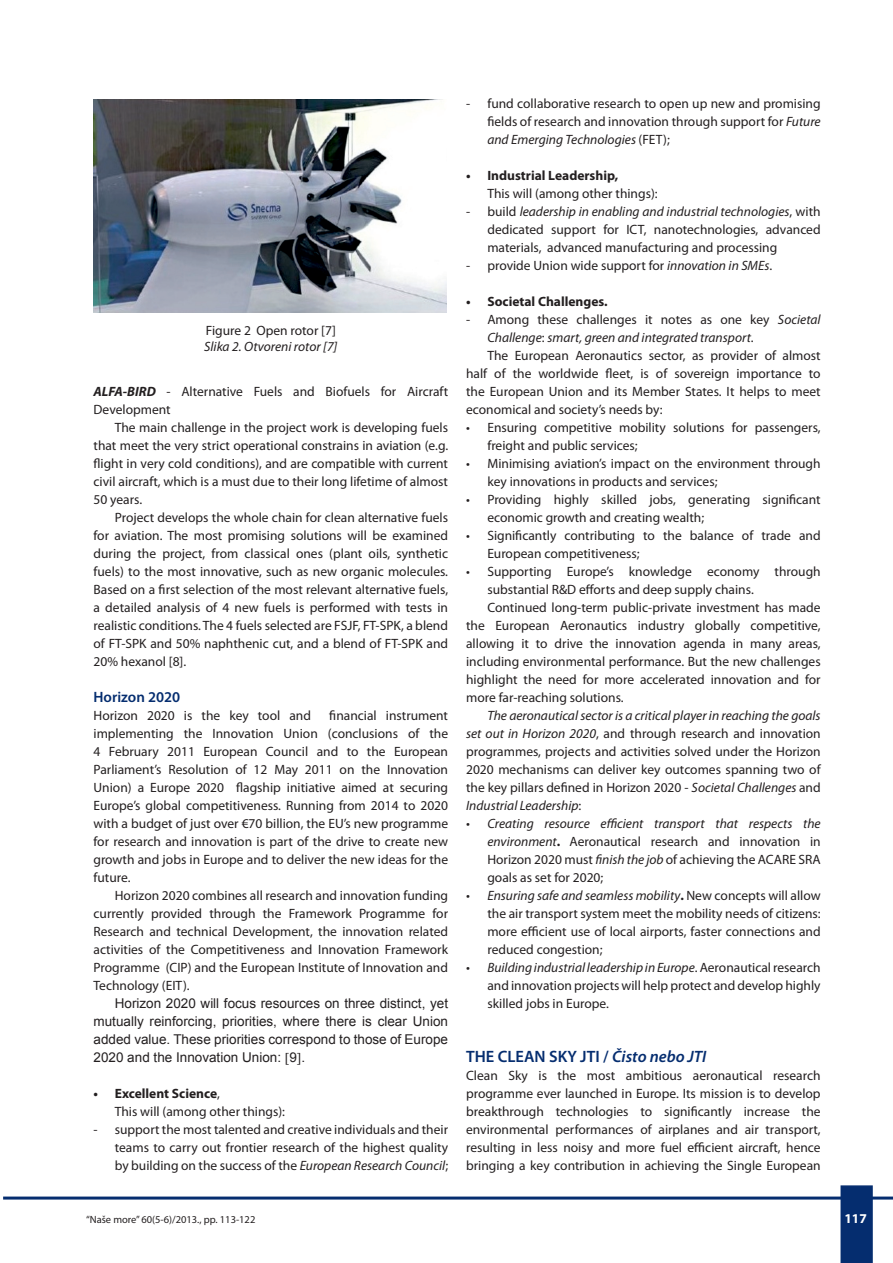
<style>
.page{position:relative;width:893px;height:1263px;background:#fff}
.page>*{position:absolute;margin:0;border:0;box-sizing:border-box;transform-origin:0 0}
.naslov_tekst{font:600 16.5px "Myriad Pro";color:#052d6f}
.ponaslov_tekst{font:600 15px "Myriad Pro";color:#052d6f}
.tekst{font:13.5px/18px "Myriad Pro";color:#231f20;text-align:justify}
.bullet{font:13.5px/18px "Myriad Pro";color:#231f20;text-align:justify}
.tekst-2{font:13.5px/18px "Arial";color:#231f20;text-align:justify}
.bullet-2{font:italic 13.5px/18px "Myriad Pro";color:#231f20}
.bullet-3{font:700 13.5px "Myriad Pro";color:#231f20}
.tekst-3{font:italic 13.5px "Myriad Pro";color:#231f20}
.t1{font:700 13.5px "Myriad Pro";color:#fff}
.t2{font:10.5px "Myriad Pro";color:#231f20}
.s1{font-weight:700;font-style:italic}
.s2{font-weight:400}
.s3{font-style:italic}
.s4{font-style:normal}
.s5{font-weight:700}
</style>
<div class="page">
<svg style="left:840px;top:1185px;width:33px;height:78px;background:#0b3272"></svg>
<hr style="left:3px;top:1196px;width:890px;height:3px;background:#052d6f">
<img style="left:94px;top:100px;width:352px;height:212px">
<p class="tekst" style="left:206px;top:321px;width:132px">Figure 2 Open rotor [7]</p>
<p class="tekst-3" style="left:204px;top:338px;width:135px">Slika 2. Otvoreni rotor [7]</p>
<p class="tekst" style="left:94px;top:382px;width:356px"><span class="s1">ALFA-BIRD</span> - Alternative Fuels and Biofuels for Aircraft<br>Development</p>
<p class="tekst" style="left:94px;top:418px;width:356px;text-indent:21px">The main challenge in the project work is developing fuels that meet the very strict operational constrains in aviation (e.g. flight in very cold conditions), and are compatible with current civil aircraft, which is a must due to their long lifetime of almost 50 years.</p>
<p class="tekst" style="left:94px;top:508px;width:356px;text-indent:21px">Project develops the whole chain for clean alternative fuels for aviation. The most promising solutions will be examined during the project, from classical ones (plant oils, synthetic fuels) to the most innovative, such as new organic molecules.<br>Based on a first selection of the most relevant alternative fuels, a detailed analysis of 4 new fuels is performed with tests in realistic conditions. The 4 fuels selected are FSJF, FT-SPK, a blend of FT-SPK and 50% naphthenic cut, and a blend of FT-SPK and 20% hexanol [8].</p>
<p class="ponaslov_tekst" style="left:94px;top:687px;width:88px">Horizon 2020</p>
<p class="tekst" style="left:94px;top:706px;width:219px">Horizon 2020 is the key tool and</p>
<p class="tekst" style="left:94px;top:706px;width:356px;text-indent:236px">financial instrument implementing the Innovation Union (conclusions of the 4 February 2011 European Council and to the European Parliament’s Resolution of 12 May 2011 on the Innovation Union) a Europe 2020 flagship initiative aimed at securing Europe’s global competitiveness. Running from 2014 to 2020 with a budget of just over €70 billion, the EU’s new programme for research and innovation is part of the drive to create new growth and jobs in Europe and to deliver the new ideas for the future.</p>
<p class="tekst" style="left:94px;top:886px;width:356px;text-indent:21px">Horizon 2020 combines all research and innovation funding currently provided through the Framework Programme for Research and technical Development, the innovation related activities of the Competitiveness and Innovation Framework Programme (CIP) and the European Institute of Innovation and Technology (EIT).</p>
<p class="tekst-2" style="left:94px;top:994px;width:356px;text-indent:21px">Horizon 2020 will focus resources on three distinct, yet mutually reinforcing, priorities, where there is clear Union added value. These priorities correspond to those of Europe 2020 and the Innovation Union: 9 .</p>
<p class="bullet-3" style="left:94px;top:1085px;width:128px">• Excellent Science<span class="s2">,</span></p>
<p class="tekst" style="left:115px;top:1102px;width:172px">This will (among other things):</p>
<p class="bullet" style="left:115px;top:1120px;width:335px;text-indent:-21px">- support the most talented and creative individuals and their teams to carry out frontier research of the highest quality by building on the success of the <span class="s3">European Research Council</span>;</p>
<p class="bullet" style="left:487px;top:94px;width:335px;text-indent:-21px">- fund collaborative research to open up new and promising fields of research and innovation through support for <span class="s3">Future and Emerging Technologies</span> (FET);</p>
<p class="bullet-3" style="left:466px;top:167px;width:154px">• Industrial Leadership,</p>
<p class="tekst" style="left:487px;top:184px;width:172px">This will (among other things):</p>
<p class="bullet" style="left:487px;top:202px;width:335px;text-indent:-21px">- build <span class="s3">leadership in enabling and industrial technologies</span>, with dedicated support for ICT, nanotechnologies, advanced materials, advanced manufacturing and processing</p>
<p class="bullet" style="left:466px;top:256px;width:308px">- provide Union wide support for <span class="s3">innovation in SMEs</span>.</p>
<p class="bullet-3" style="left:466px;top:293px;width:143px">• Societal Challenges.</p>
<p class="bullet-2" style="left:487px;top:310px;width:335px;text-indent:-21px"><span class="s4">- Among these challenges it notes as one key</span> Societal<br>Challenge<span class="s4">:</span> smart, green and integrated transport<span class="s4">.</span></p>
<p class="tekst" style="left:466px;top:346px;width:356px;text-indent:21px">The European Aeronautics sector, as provider of almost half of the worldwide fleet, is of sovereign importance to the European Union and its Member States. It helps to meet economical and society’s needs by:</p>
<p class="bullet" style="left:487px;top:418px;width:335px;text-indent:-21px">• Ensuring competitive mobility solutions for passengers, freight and public services;</p>
<p class="bullet" style="left:487px;top:454px;width:335px;text-indent:-21px">• Minimising aviation’s impact on the environment through key innovations in products and services;</p>
<p class="bullet" style="left:487px;top:490px;width:335px;text-indent:-21px">• Providing highly skilled jobs, generating significant economic growth and creating wealth;</p>
<p class="bullet" style="left:487px;top:526px;width:335px;text-indent:-21px">• Significantly contributing to the balance of trade and<br>European competitiveness;</p>
<p class="bullet" style="left:487px;top:562px;width:335px;text-indent:-21px">• Supporting Europe’s knowledge economy through substantial R&amp;D efforts and deep supply chains.</p>
<p class="tekst" style="left:466px;top:598px;width:356px;text-indent:21px">Continued long-term public-private investment has made the European Aeronautics industry globally competitive, allowing it to drive the innovation agenda in many areas, including environmental performance. But the new challenges highlight the need for more accelerated innovation and for more far-reaching solutions.</p>
<p class="tekst" style="left:466px;top:706px;width:356px;text-indent:21px"><span class="s3">The aeronautical sector is a critical player in reaching the goals set out in Horizon 2020</span>, and through research and innovation programmes, projects and activities solved under the Horizon 2020 mechanisms can deliver key outcomes spanning two of the key pillars defined in Horizon 2020 - <span class="s3">Societal Challenges</span> and <span class="s3">Industrial Leadership</span>:</p>
<p class="bullet" style="left:487px;top:814px;width:335px;text-indent:-21px"><span class="s3">• Creating resource efficient transport that respects the environment</span><span class="s5">.</span> Aeronautical research and innovation in Horizon 2020 must <span class="s3">finish the job</span> of achieving the ACARE SRA goals as set for 2020;</p>
<p class="bullet" style="left:487px;top:886px;width:335px;text-indent:-21px"><span class="s3">• Ensuring safe and seamless mobility</span><span class="s5">.</span> New concepts will allow the air transport system meet the mobility needs of citizens: more efficient use of local airports, faster connections and reduced congestion;</p>
<p class="bullet" style="left:487px;top:958px;width:335px;text-indent:-21px"><span class="s3">• Building industrial leadership in Europe</span>. Aeronautical research and innovation projectswill help protect and develop highly skilled jobs in Europe.</p>
<p class="naslov_tekst" style="left:466px;top:1046px;width:242px">THE CLEAN SKY JTI / <span class="s3">Čisto nebo JTI</span></p>
<p class="tekst" style="left:466px;top:1066px;width:356px">Clean Sky is the most ambitious aeronautical research programme ever launched in Europe. Its mission is to develop breakthrough technologies to significantly increase the environmental performances of airplanes and air transport, resulting in less noisy and more fuel efficient aircraft, hence bringing a key contribution in achieving the Single European</p>
<p class="t2" style="left:86px;top:1213px;width:171px">“Naše more” 60(5-6)/2013., pp. 113-122</p>
<p class="t1" style="left:844px;top:1210px;width:24px">117</p>
</div>
